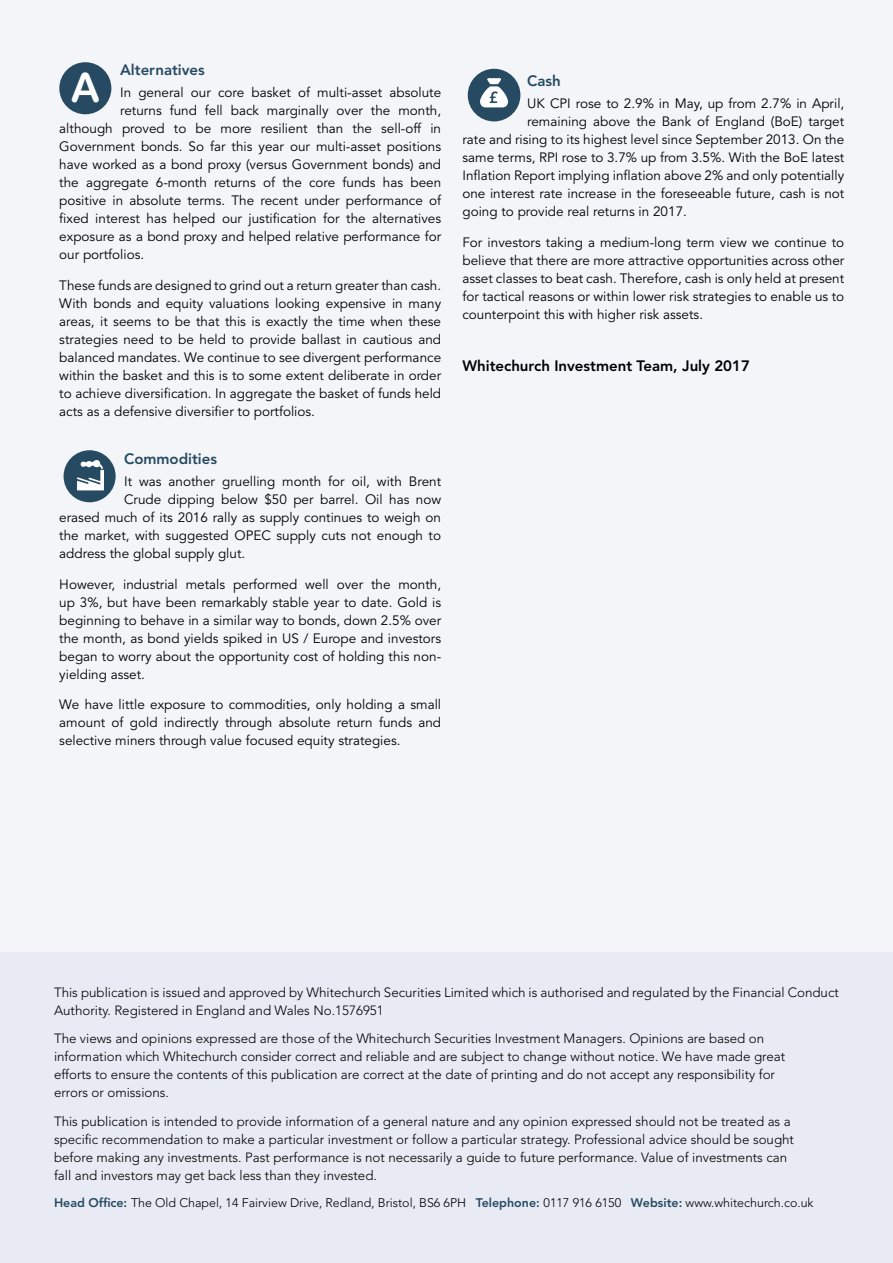
<style>
.page{position:relative;width:893px;height:1263px;background:#f4f5f9}
.page>*{position:absolute;margin:0;border:0;box-sizing:border-box;transform-origin:0 0}
.t1{font:40.65px "Arial Rounded MT Bold";color:#fff}
.t2{font:800 15px "Avenir LT Std";color:#000}
.t3{font:800 15px "Avenir LT Std";color:#264a61}
.t4{font:13.5px/18px "Avenir LT Std";color:#000;text-align:justify}
.t5{font:300 13.35px/18px "Avenir LT Std";color:#000}
.t6{font:300 12.45px "Avenir LT Std";color:#000}
.s1{font-weight:800;color:#264a61}
</style>
<div class="page">
<div style="left:0;top:952px;width:893px;height:311px;background:#e8eaf4"></div>
<div style="left:59px;top:63px;width:52px;height:51px;background:#264a61;border-radius:50%"></div>
<div style="left:64px;top:450px;width:52px;height:52px;background:#264a61;border-radius:50%"></div>
<svg style="left:77px;top:460px;width:27px;height:30px"></svg>
<div style="left:468px;top:69px;width:52px;height:52px;background:#264a61;border-radius:50%"></div>
<svg style="left:480px;top:78px;width:28px;height:29px"></svg>
<p class="t3" style="left:120px;top:61px;width:86px">Alternatives</p>
<p class="t4" style="left:120px;top:84px;width:323px">In general our core basket of multi-asset absolute</p>
<p class="t4" style="left:120px;top:102px;width:322px">returns fund fell back marginally over the month,</p>
<p class="t4" style="left:59px;top:120px;width:383px">although proved to be more resilient than the sell-off in</p>
<p class="t4" style="left:59px;top:138px;width:383px">Government bonds. So far this year our multi-asset positions</p>
<p class="t4" style="left:59px;top:156px;width:383px">have worked as a bond proxy (versus Government bonds) and</p>
<p class="t4" style="left:59px;top:174px;width:383px">the aggregate 6-month returns of the core funds has been</p>
<p class="t4" style="left:59px;top:192px;width:383px">positive in absolute terms. The recent under performance of</p>
<p class="t4" style="left:59px;top:210px;width:383px">fixed interest has helped our justification for the alternatives</p>
<p class="t4" style="left:59px;top:228px;width:383px">exposure as a bond proxy and helped relative performance for</p>
<p class="t4" style="left:59px;top:246px;width:86px">our portfolios.</p>
<p class="t4" style="left:59px;top:277px;width:383px">These funds are designed to grind out a return greater than cash.<br>With bonds and equity valuations looking expensive in many areas, it seems to be that this is exactly the time when these strategies need to be held to provide ballast in cautious and balanced mandates. We continue to see divergent performance within the basket and this is to some extent deliberate in order to achieve diversification. In aggregate the basket of funds held acts as a defensive diversifier to portfolios.</p>
<p class="t3" style="left:124px;top:450px;width:95px">Commodities</p>
<p class="t4" style="left:124px;top:473px;width:319px">It was another gruelling month for oil, with Brent</p>
<p class="t4" style="left:124px;top:491px;width:319px">Crude dipping below $50 per barrel. Oil has now</p>
<p class="t4" style="left:59px;top:509px;width:383px">erased much of its 2016 rally as supply continues to weigh on</p>
<p class="t4" style="left:59px;top:527px;width:383px">the market, with suggested OPEC supply cuts not enough to</p>
<p class="t4" style="left:59px;top:545px;width:187px">address the global supply glut.</p>
<p class="t4" style="left:59px;top:575px;width:383px">However, industrial metals performed well over the month, up 3%, but have been remarkably stable year to date. Gold is beginning to behave in a similar way to bonds, down 2.5% over the month, as bond yields spiked in US / Europe and investors began to worry about the opportunity cost of holding this non&shy;yielding asset.</p>
<p class="t4" style="left:59px;top:696px;width:383px">We have little exposure to commodities, only holding a small amount of gold indirectly through absolute return funds and selective miners through value focused equity strategies.</p>
<h1 class="t1" style="left:71px;top:63px;width:31px">A</h1>
<p class="t3" style="left:527px;top:72px;width:35px">Cash</p>
<p class="t4" style="left:527px;top:95px;width:319px">UK CPI rose to 2.9% in May, up from 2.7% in April,</p>
<p class="t4" style="left:527px;top:113px;width:319px">remaining above the Bank of England (BoE) target</p>
<p class="t4" style="left:462px;top:131px;width:383px">rate and rising to its highest level since September 2013. On the</p>
<p class="t4" style="left:462px;top:149px;width:383px">same terms, RPI rose to 3.7% up from 3.5%. With the BoE latest</p>
<p class="t4" style="left:462px;top:167px;width:383px">Inflation Report implying inflation above 2% and only potentially</p>
<p class="t4" style="left:462px;top:185px;width:383px">one interest rate increase in the foreseeable future, cash is not</p>
<p class="t4" style="left:462px;top:203px;width:226px">going to provide real returns in 2017.</p>
<p class="t4" style="left:462px;top:233px;width:383px">For investors taking a medium-long term view we continue to believe that there are more attractive opportunities across other asset classes to beat cash. Therefore, cash is only held at present for tactical reasons or within lower risk strategies to enable us to counterpoint this with higher risk assets.</p>
<p class="t2" style="left:462px;top:357px;width:289px">Whitechurch Investment Team, July 2017</p>
<p class="t5" style="left:54px;top:983px;width:786px">This publication is issued and approved by Whitechurch Securities Limited which is authorised and regulated by the Financial Conduct<br>Authority. Registered in England and Wales No.1576951</p>
<p class="t5" style="left:54px;top:1029px;width:733px">The views and opinions expressed are those of the Whitechurch Securities Investment Managers. Opinions are based on information which Whitechurch consider correct and reliable and are subject to change without notice. We have made great efforts to ensure the contents of this publication are correct at the date of printing and do not accept any responsibility for errors or omissions.</p>
<p class="t5" style="left:54px;top:1112px;width:742px">This publication is intended to provide information of a general nature and any opinion expressed should not be treated as a specific recommendation to make a particular investment or follow a particular strategy. Professional advice should be sought before making any investments. Past performance is not necessarily a guide to future performance. Value of investments can fall and investors may get back less than they invested.</p>
<p class="t6" style="left:54px;top:1195px;width:761px"><span class="s1">Head Office:</span> The Old Chapel, 14 Fairview Drive, Redland, Bristol, BS6 6PH <span class="s1">Telephone:</span> 0117 916 6150 <span class="s1">Website:</span> www.whitechurch.co.uk</p>
</div>
